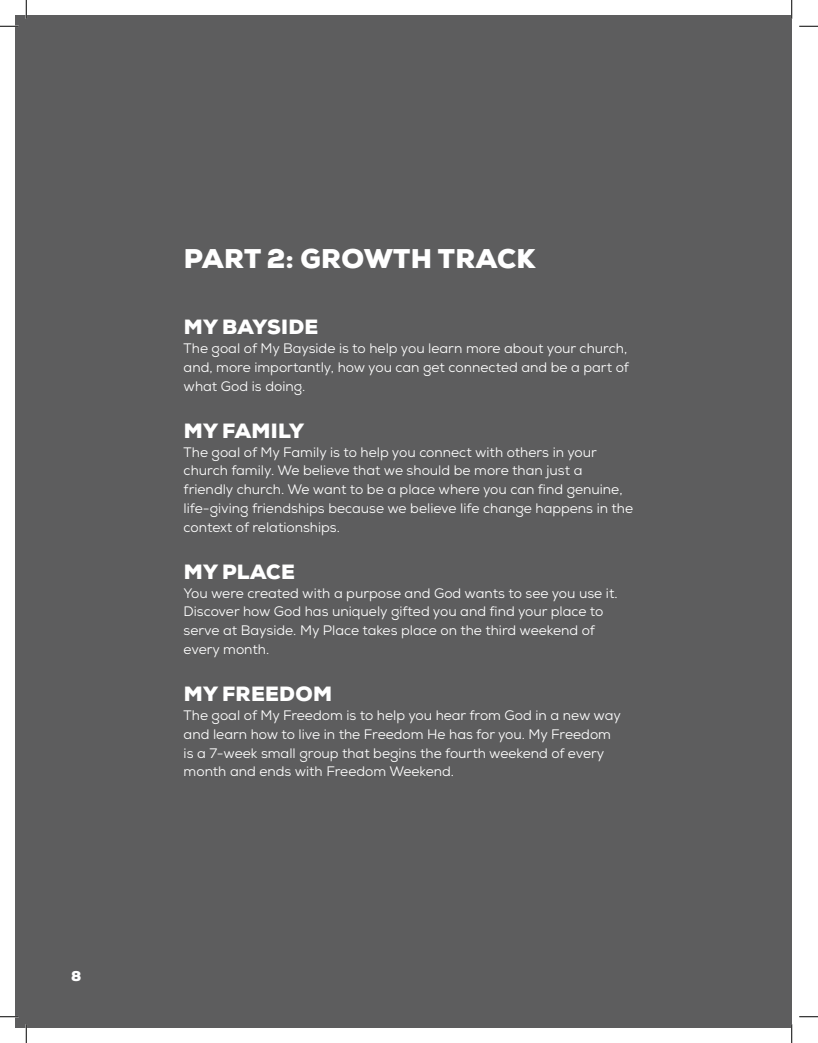
<style>
.page{position:relative;width:818px;height:1043px;background:#fff}
.page>*{position:absolute;margin:0;border:0;box-sizing:border-box;transform-origin:0 0}
.t1{font:900 26.25px "Nexa";letter-spacing:.015em;color:#fff}
.t2{font:900 20px "Nexa";letter-spacing:.015em;color:#fff}
.t3{font:13.75px/18.8px "Nexa";color:#fff}
.t4{font:900 13.75px "Nexa";color:#fff}
</style>
<div class="page">
<div style="left:15px;top:15px;width:776px;height:1013px;background:#5d5d5e"></div>
<svg style="left:0;top:25px;width:19px;height:2px"></svg>
<svg style="left:799px;top:25px;width:19px;height:2px"></svg>
<svg style="left:0;top:1016px;width:18px;height:1px"></svg>
<svg style="left:799px;top:1016px;width:19px;height:1px"></svg>
<svg style="left:25px;top:0;width:2px;height:19px"></svg>
<svg style="left:25px;top:1024px;width:2px;height:18px"></svg>
<svg style="left:791px;top:0;width:1px;height:19px"></svg>
<svg style="left:791px;top:1024px;width:1px;height:18px"></svg>
<p class="t4" style="left:71px;top:967px;width:12px">8</p>
<p class="t1" style="left:184px;top:241px;width:353px">PART 2: GROWTH TRACK</p>
<p class="t2" style="left:184px;top:314px;width:136px">MY BAYSIDE</p>
<p class="t3" style="left:184px;top:339px;width:447px">The goal of My Bayside is to help you learn more about your church, and, more importantly, how you can get connected and be a part of what God is doing.</p>
<p class="t2" style="left:184px;top:417px;width:122px">MY FAMILY</p>
<p class="t3" style="left:184px;top:442px;width:451px">The goal of My Family is to help you connect with others in your church family. We believe that we should be more than just a friendly church. We want to be a place where you can find genuine, life-giving friendships because we believe life change happens in the context of relationships.</p>
<p class="t2" style="left:184px;top:558px;width:113px">MY PLACE</p>
<p class="t3" style="left:184px;top:583px;width:435px">You were created with a purpose and God wants to see you use it.<br>Discover how God has uniquely gifted you and find your place to serve at Bayside. My Place takes place on the third weekend of</p>
<p class="t3" style="left:184px;top:640px;width:87px">every month.</p>
<p class="t2" style="left:184px;top:681px;width:150px">MY FREEDOM</p>
<p class="t3" style="left:184px;top:706px;width:439px">The goal of My Freedom is to help you hear from God in a new way and learn how to live in the Freedom He has for you. My Freedom is a 7-week small group that begins the fourth weekend of every month and ends with Freedom Weekend.</p>
</div>
